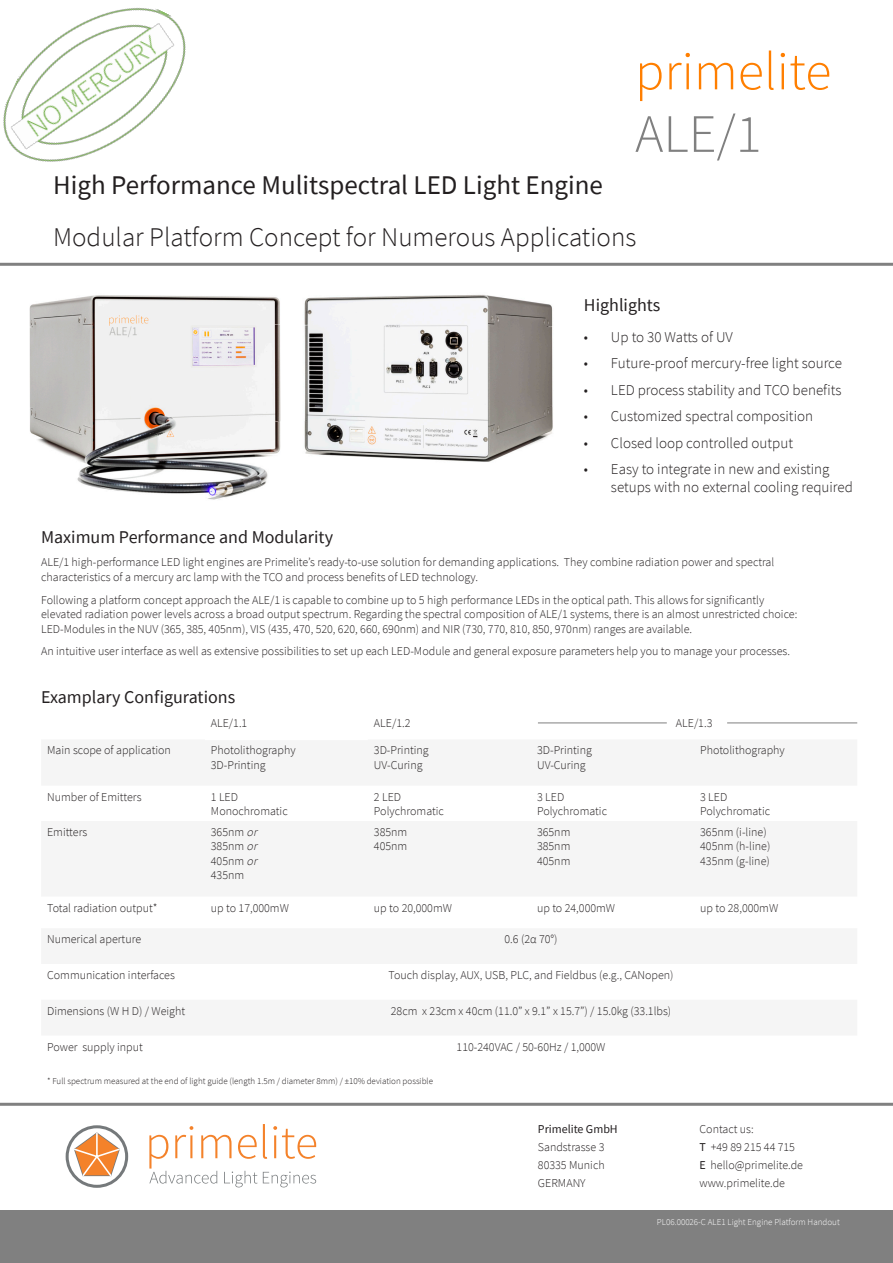
<style>
.page{position:relative;width:893px;height:1263px;background:#fff}
.page>*{position:absolute;margin:0;border:0;box-sizing:border-box;transform-origin:0 0}
.t1{font:300 54px "Source Sans Pro";color:#ff7f00}
.t2{font:300 54px "Source Sans Pro";color:#808080}
.t3{font:300 27px "Source Sans Pro";color:#231f20}
.t4{font:27px "Source Sans Pro";color:#231f20}
.t5{font:18px "Source Sans Pro";color:#231f20}
.t6{font:300 15px/18px "Source Sans Pro";color:#231f20}
.Tabelle_Text{font:300 12px/14.4px "Source Sans Pro";color:#231f20}
.t7{font:12px "Source Sans Pro";color:#231f20}
.Tabelle_Text-2{font:300 9px "Source Sans Pro";color:#231f20}
.t8{font:300 9px "Source Sans Pro";color:#fff}
.s1{font-style:italic}
.s2{font-weight:400}
</style>
<div class="page">
<hr style="left:538px;top:723px;width:319px;height:1px;background:#808080">
<hr style="left:667px;top:721px;width:60px;height:4px;background:#fff">
<div style="left:0;top:1103px;width:893px;height:160px;background:#808080"></div>
<div style="left:0;top:1103px;width:893px;height:107px;background:#fff"></div>
<hr style="left:0;top:1103px;width:893px;height:3px;background:#808080">
<hr style="left:0;top:263px;width:893px;height:3px;background:#808080">
<img style="left:29px;top:295px;width:252px;height:205px">
<img style="left:304px;top:295px;width:249px;height:167px">
<svg style="left:263px;top:1171px;width:53px;height:16px"></svg>
<svg style="left:149px;top:1126px;width:108px;height:61px"></svg>
<svg style="left:263px;top:1124px;width:4px;height:35px"></svg>
<svg style="left:273px;top:1126px;width:43px;height:33px"></svg>
<svg style="left:66px;top:1125px;width:62px;height:63px"></svg>
<img style="left:3px;top:8px;width:183px;height:154px">
<p class="t1" style="left:635px;top:38px;width:198px">primelite</p>
<p class="t2" style="left:635px;top:101px;width:128px">ALE/1</p>
<p class="t4" style="left:53px;top:168px;width:551px">High Performance Mulitspectral LED Light Engine</p>
<p class="t3" style="left:53px;top:221px;width:585px">Modular Platform Concept for Numerous Applications</p>
<p class="t5" style="left:584px;top:294px;width:78px">Highlights</p>
<p class="t6" style="left:584px;top:328px;width:150px">• Up to 30 Watts of UV</p>
<p class="t6" style="left:584px;top:354px;width:260px">• Future-proof mercury-free light source</p>
<p class="t6" style="left:584px;top:381px;width:259px">• LED process stability and TCO benefits</p>
<p class="t6" style="left:584px;top:407px;width:231px">• Customized spectral composition</p>
<p class="t6" style="left:584px;top:434px;width:211px">• Closed loop controlled output</p>
<p class="t6" style="left:611px;top:460px;width:243px;text-indent:-27px">• Easy to integrate in new and existing setups with no external cooling required</p>
<p class="t5" style="left:41px;top:526px;width:294px">Maximum Performance and Modularity</p>
<p class="Tabelle_Text" style="left:41px;top:555px;width:735px">ALE/1 high-performance LED light engines are Primelite’s ready-to-use solution for demanding applications. They combine radiation power and spectral characteristics of a mercury arc lamp with the TCO and process benefits of LED technology.</p>
<p class="Tabelle_Text" style="left:41px;top:592px;width:758px">Following a platform concept approach the ALE/1 is capable to combine up to 5 high performance LEDs in the optical path. This allows for significantly elevated radiation power levels across a broad output spectrum. Regarding the spectral composition of ALE/1 systems, there is an almost unrestricted choice:<br>LED-Modules in the NUV (365, 385, 405nm), VIS (435, 470, 520, 620, 660, 690nm) and NIR (730, 770, 810, 850, 970nm) ranges are available.</p>
<p class="Tabelle_Text" style="left:41px;top:644px;width:750px">An intuitive user interface as well as extensive possibilities to set up each LED-Module and general exposure parameters help you to manage your processes.</p>
<p class="t5" style="left:41px;top:685px;width:196px">Examplary Configurations</p>
<p class="Tabelle_Text" style="left:211px;top:716px;width:38px">ALE/1.1</p>
<p class="Tabelle_Text" style="left:374px;top:716px;width:38px">ALE/1.2</p>
<p class="Tabelle_Text" style="left:676px;top:716px;width:38px">ALE/1.3</p>
<p class="Tabelle_Text" style="left:47px;top:743px;width:125px">Main scope of application</p>
<p class="Tabelle_Text" style="left:211px;top:743px;width:86px">Photolithography<br>3D-Printing</p>
<p class="Tabelle_Text" style="left:374px;top:743px;width:56px">3D-Printing<br>UV-Curing</p>
<p class="Tabelle_Text" style="left:537px;top:743px;width:56px">3D-Printing<br>UV-Curing</p>
<p class="Tabelle_Text" style="left:700px;top:743px;width:86px">Photolithography</p>
<p class="Tabelle_Text" style="left:47px;top:789px;width:96px">Number of Emitters</p>
<p class="Tabelle_Text" style="left:211px;top:789px;width:78px">1 LED<br>Monochromatic</p>
<p class="Tabelle_Text" style="left:374px;top:789px;width:71px">2 LED<br>Polychromatic</p>
<p class="Tabelle_Text" style="left:537px;top:789px;width:71px">3 LED<br>Polychromatic</p>
<p class="Tabelle_Text" style="left:700px;top:789px;width:71px">3 LED<br>Polychromatic</p>
<p class="Tabelle_Text" style="left:47px;top:825px;width:42px">Emitters</p>
<p class="Tabelle_Text" style="left:211px;top:825px;width:51px;text-align:justify">365nm <span class="s1">or </span>385nm <span class="s1">or </span>405nm <span class="s1">or </span>435nm</p>
<p class="Tabelle_Text" style="left:374px;top:825px;width:35px">385nm<br>405nm</p>
<p class="Tabelle_Text" style="left:537px;top:825px;width:35px;text-align:justify">365nm 385nm 405nm</p>
<p class="Tabelle_Text" style="left:700px;top:825px;width:72px">365nm (i-line)<br>405nm (h-line)<br>435nm (g-line)</p>
<p class="Tabelle_Text" style="left:47px;top:900px;width:112px">Total radiation output*</p>
<p class="Tabelle_Text" style="left:211px;top:900px;width:80px">up to 17,000mW</p>
<p class="Tabelle_Text" style="left:374px;top:900px;width:80px">up to 20,000mW</p>
<p class="Tabelle_Text" style="left:537px;top:900px;width:80px">up to 24,000mW</p>
<p class="Tabelle_Text" style="left:700px;top:900px;width:80px">up to 28,000mW</p>
<p class="Tabelle_Text" style="left:47px;top:932px;width:96px">Numerical aperture</p>
<p class="Tabelle_Text" style="left:504px;top:932px;width:55px">0.6 (2α 70°)</p>
<p class="Tabelle_Text" style="left:47px;top:968px;width:129px">Communication interfaces</p>
<p class="Tabelle_Text" style="left:388px;top:968px;width:287px">Touch display, AUX, USB, PLC, and Fieldbus (e.g., CANopen)</p>
<p class="Tabelle_Text" style="left:47px;top:1003px;width:140px">Dimensions (W H D) / Weight</p>
<p class="Tabelle_Text" style="left:391px;top:1003px;width:282px">28cm x 23cm x 40cm (11.0” x 9.1” x 15.7”) / 15.0kg (33.1lbs)</p>
<p class="Tabelle_Text" style="left:47px;top:1039px;width:97px">Power supply input</p>
<p class="Tabelle_Text" style="left:457px;top:1039px;width:150px">110-240VAC / 50-60Hz / 1,000W</p>
<p class="Tabelle_Text-2" style="left:47px;top:1075px;width:387px">* Full spectrum measured at the end of light guide (length 1.5m / diameter 8mm) / ±10% deviation possible</p>
<p class="t7" style="left:538px;top:1122px;width:81px">Primelite GmbH</p>
<p class="Tabelle_Text" style="left:538px;top:1140px;width:68px">Sandstrasse 3</p>
<p class="Tabelle_Text" style="left:538px;top:1158px;width:68px">80335 Munich</p>
<p class="Tabelle_Text" style="left:538px;top:1176px;width:49px">GERMANY</p>
<p class="Tabelle_Text" style="left:699px;top:1122px;width:56px">Contact us:</p>
<p class="Tabelle_Text" style="left:699px;top:1140px;width:97px"><span class="s2">T</span> +49 89 215 44 715</p>
<p class="Tabelle_Text" style="left:699px;top:1158px;width:105px"><span class="s2">E</span> hello@primelite.de</p>
<p class="Tabelle_Text" style="left:699px;top:1176px;width:87px">www.primelite.de</p>
<p class="t8" style="left:657px;top:1216px;width:184px">PL06.00026-C ALE1 Light Engine Platform Handout</p>
</div>
